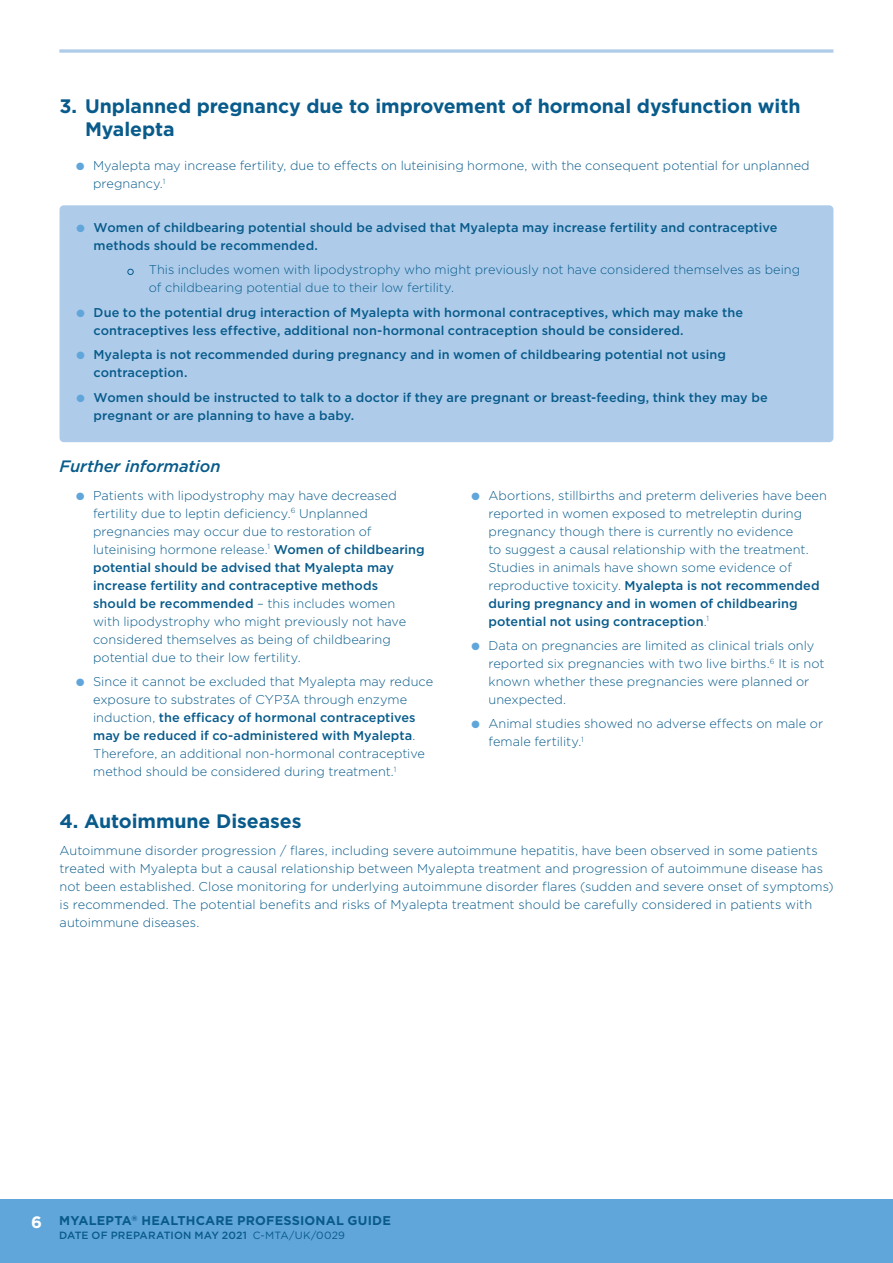
<style>
.page{position:relative;width:893px;height:1263px;background:#fff}
.page>*{position:absolute;margin:0;border:0;box-sizing:border-box;transform-origin:0 0}
.Subhead{font:700 19.5px/22.5px "Gotham";letter-spacing:-.005em;color:#085b8b}
.Subhead-2{font:italic 500 16.5px "Gotham";letter-spacing:-.005em;color:#085b8b}
.t1{font:700 16.5px "Gotham";color:#fff}
.t2{font:300 12.75px/18px "Gotham";letter-spacing:.005em;color:#085b8b}
.t3{font:500 12.75px/18px "Gotham";letter-spacing:.005em;color:#085b8b}
.t4{font:700 12.75px "Gotham";letter-spacing:.015em;color:#085b8b}
.t5{font:500 10.5px "Gotham";letter-spacing:.015em;color:#085b8b}
.s1{color:#61a6da}
.s2{font-weight:500}
.s3{font-weight:400}
</style>
<div class="page">
<div style="left:0;top:1199px;width:893px;height:64px;background:#61a6da"></div>
<svg style="left:59px;top:49px;width:774px;height:4px;background:#bbd4ed"></svg>
<div style="left:60px;top:205px;width:773px;height:237px;background:#aeccea;border-radius:4px"></div>
<p class="Subhead" style="left:85px;top:95px;width:717px;text-indent:-26px">3. Unplanned pregnancy due to improvement of hormonal dysfunction with<br>Myalepta</p>
<p class="t2" style="left:93px;top:156px;width:718px;text-indent:-17px"><span class="s1">●</span> Myalepta may increase fertility, due to effects on luteinising hormone, with the consequent potential for unplanned pregnancy.<sup>1</sup></p>
<p class="t3" style="left:94px;top:218px;width:685px;text-indent:-17px"><span class="s1">●</span> Women of childbearing potential should be advised that Myalepta may increase fertility and contraceptive methods should be recommended.</p>
<p class="t2" style="left:149px;top:261px;width:653px;text-indent:-21px">● This includes women with lipodystrophy who might previously not have considered themselves as being of childbearing potential due to their low fertility.</p>
<p class="t3" style="left:94px;top:303px;width:651px;text-indent:-17px"><span class="s1">●</span> Due to the potential drug interaction of Myalepta with hormonal contraceptives, which may make the contraceptives less effective, additional non-hormonal contraception should be considered.</p>
<p class="t3" style="left:94px;top:345px;width:634px;text-indent:-17px"><span class="s1">●</span> Myalepta is not recommended during pregnancy and in women of childbearing potential not using contraception.</p>
<p class="t3" style="left:94px;top:388px;width:676px;text-indent:-17px"><span class="s1">●</span> Women should be instructed to talk to a doctor if they are pregnant or breast-feeding, think they may be pregnant or are planning to have a baby.</p>
<p class="Subhead-2" style="left:60px;top:457px;width:163px">Further information</p>
<p class="t2" style="left:93px;top:486px;width:333px;text-indent:-17px"><span class="s1">●</span> Patients with lipodystrophy may have decreased fertility due to leptin deficiency.<sup>6</sup> Unplanned pregnancies may occur due to restoration of luteinising hormone release.<sup>1</sup> <span class="s2">Women of childbearing potential should be advised that Myalepta may increase fertility and contraceptive methods<br>should be recommended</span> – this includes women with lipodystrophy who might previously not have considered themselves as being of childbearing potential due to their low fertility.</p>
<p class="t2" style="left:93px;top:672px;width:342px;text-indent:-17px"><span class="s1">●</span> Since it cannot be excluded that Myalepta may reduce exposure to substrates of CYP3A through enzyme induction, <span class="s2">the efficacy of hormonal contraceptives may be reduced if co-administered with Myalepta</span>.<br>Therefore, an additional non-hormonal contraceptive method should be considered during treatment.<sup>1</sup></p>
<p class="t2" style="left:488px;top:486px;width:340px;text-indent:-17px"><span class="s1">●</span> Abortions, stillbirths and preterm deliveries have been reported in women exposed to metreleptin during pregnancy though there is currently no evidence<br>to suggest a causal relationship with the treatment.<br>Studies in animals have shown some evidence of reproductive toxicity. <span class="s2">Myalepta is not recommended during pregnancy and in women of childbearing potential not using contraception</span>.<sup>1</sup></p>
<p class="t2" style="left:488px;top:636px;width:338px;text-indent:-17px"><span class="s1">●</span> Data on pregnancies are limited as clinical trials only reported six pregnancies with two live births.<sup>6</sup> It is not known whether these pregnancies were planned or unexpected.</p>
<p class="t2" style="left:488px;top:715px;width:336px;text-indent:-17px"><span class="s1">●</span> Animal studies showed no adverse effects on male or female fertility.<sup>1</sup></p>
<p class="Subhead" style="left:60px;top:810px;width:243px">4. Autoimmune Diseases</p>
<p class="t2" style="left:60px;top:841px;width:776px">Autoimmune disorder progression / flares, including severe autoimmune hepatitis, have been observed in some patients treated with Myalepta but a causal relationship between Myalepta treatment and progression of autoimmune disease has not been established. Close monitoring for underlying autoimmune disorder flares (sudden and severe onset of symptoms) is recommended. The potential benefits and risks of Myalepta treatment should be carefully considered in patients with autoimmune diseases.</p>
<p class="t1" style="left:31px;top:1212px;width:12px">6</p>
<p class="t4" style="left:59px;top:1213px;width:333px">MYALEPTA<sup>®</sup> HEALTHCARE PROFESSIONAL GUIDE</p>
<p class="t5" style="left:59px;top:1229px;width:287px">DATE OF PREPARATION MAY 2021 <span class="s3">C-MTA/UK/0029</span></p>
</div>
